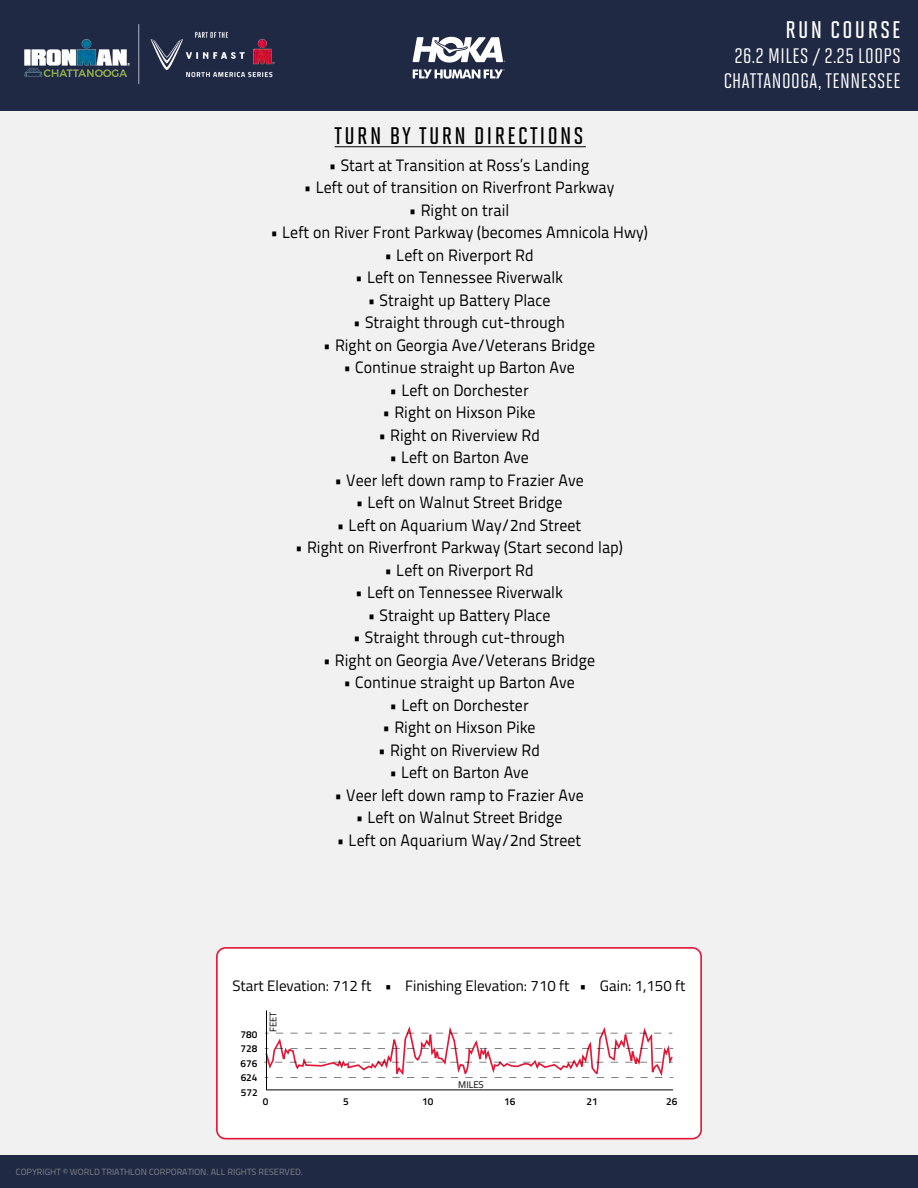
<style>
.page{position:relative;width:918px;height:1188px;background:#fff}
.page>*{position:absolute;margin:0;border:0;box-sizing:border-box;transform-origin:0 0}
.t1{font:600 24px "Solano Gothic MVB";letter-spacing:.1em;color:#000}
.t2{font:600 24px "Solano Gothic MVB";letter-spacing:.1em;color:#fff}
.t3{font:500 21px "Solano Gothic MVB";letter-spacing:.025em;color:#fff}
.t4{font:21px "Solano Gothic MVB Md Cap";letter-spacing:.025em;color:#fff}
.t5{font:16.5px "Titillium Text 22 L";color:#000;scale:.96 1}
.t6{font:15.15px "Titillium Web";color:#000}
.t7{font:600 10.05px "Titillium Web";color:#000}
.t8{font:9.6px "Titillium Web";color:#000}
.t9{font:9px "Titillium Text 22 L";color:#808285}
</style>
<div class="page">
<div style="left:0;top:97px;width:918px;height:1076px;background:#f1f1f2"></div>
<hr style="left:335px;top:146px;width:251px;height:1px;background:#000">
<div style="left:216px;top:947px;width:486px;height:193px;background:#fff"></div>
<svg style="left:264px;top:1020px;width:410px;height:136px"></svg>
<hr style="left:267px;top:1089px;width:406px;height:1px;background:#000">
<hr style="left:266px;top:1010px;width:1px;height:80px;background:#000">
<svg style="left:264px;top:1062px;width:398px;height:1px"></svg>
<svg style="left:276px;top:1048px;width:397px;height:1px"></svg>
<svg style="left:276px;top:1077px;width:397px;height:1px"></svg>
<svg style="left:276px;top:1033px;width:396px;height:1px"></svg>
<div style="left:0;top:0;width:918px;height:110px;background:#202944"></div>
<div style="left:0;top:1156px;width:918px;height:32px;background:#202944"></div>
<svg style="left:413px;top:37px;width:92px;height:26px"></svg>
<svg style="left:413px;top:69px;width:92px;height:10px"></svg>
<img style="left:24px;top:24px;width:251px;height:60px">
<h1 class="t1" style="left:335px;top:122px;width:250px">TURN BY TURN DIRECTIONS</h1>
<p class="t5" style="left:329px;top:153px;width:273px">• Start at Transition at Ross’s Landing</p>
<p class="t5" style="left:304px;top:175px;width:325px">• Left out of transition on Riverfront Parkway</p>
<p class="t5" style="left:409px;top:198px;width:106px">• Right on trail</p>
<p class="t5" style="left:270px;top:220px;width:395px">• Left on River Front Parkway (becomes Amnicola Hwy)</p>
<p class="t5" style="left:384px;top:243px;width:157px">• Left on Riverport Rd</p>
<p class="t5" style="left:355px;top:265px;width:218px">• Left on Tennessee Riverwalk</p>
<p class="t5" style="left:368px;top:288px;width:192px">• Straight up Battery Place</p>
<p class="t5" style="left:353px;top:310px;width:223px">• Straight through cut-through</p>
<p class="t5" style="left:323px;top:333px;width:285px">• Right on Georgia Ave/Veterans Bridge</p>
<p class="t5" style="left:343px;top:355px;width:243px">• Continue straight up Barton Ave</p>
<p class="t5" style="left:389px;top:378px;width:147px">• Left on Dorchester</p>
<p class="t5" style="left:382px;top:400px;width:161px">• Right on Hixson Pike</p>
<p class="t5" style="left:378px;top:423px;width:170px">• Right on Riverview Rd</p>
<p class="t5" style="left:389px;top:445px;width:147px">• Left on Barton Ave</p>
<p class="t5" style="left:334px;top:468px;width:261px">• Veer left down ramp to Frazier Ave</p>
<p class="t5" style="left:355px;top:490px;width:217px">• Left on Walnut Street Bridge</p>
<p class="t5" style="left:337px;top:513px;width:257px">• Left on Aquarium Way/2nd Street</p>
<p class="t5" style="left:295px;top:535px;width:343px">• Right on Riverfront Parkway (Start second lap)</p>
<p class="t5" style="left:384px;top:558px;width:157px">• Left on Riverport Rd</p>
<p class="t5" style="left:355px;top:580px;width:218px">• Left on Tennessee Riverwalk</p>
<p class="t5" style="left:367px;top:603px;width:192px">• Straight up Battery Place</p>
<p class="t5" style="left:353px;top:625px;width:223px">• Straight through cut-through</p>
<p class="t5" style="left:323px;top:648px;width:285px">• Right on Georgia Ave/Veterans Bridge</p>
<p class="t5" style="left:343px;top:670px;width:243px">• Continue straight up Barton Ave</p>
<p class="t5" style="left:389px;top:693px;width:147px">• Left on Dorchester</p>
<p class="t5" style="left:382px;top:715px;width:161px">• Right on Hixson Pike</p>
<p class="t5" style="left:378px;top:738px;width:170px">• Right on Riverview Rd</p>
<p class="t5" style="left:389px;top:760px;width:147px">• Left on Barton Ave</p>
<p class="t5" style="left:334px;top:783px;width:261px">• Veer left down ramp to Frazier Ave</p>
<p class="t5" style="left:355px;top:805px;width:217px">• Left on Walnut Street Bridge</p>
<p class="t5" style="left:337px;top:828px;width:257px">• Left on Aquarium Way/2nd Street</p>
<h1 class="t2" style="left:785px;top:16px;width:117px">RUN COURSE</h1>
<p class="t3" style="left:724px;top:69px;width:178px">CHATTANOOGA, TENNESSEE</p>
<p class="t4" style="left:734px;top:44px;width:168px">26.2 MILES / 2.25 LOOPS</p>
<p class="t6" style="left:233px;top:975px;width:454px">Start Elevation: 712 ft • Finishing Elevation: 710 ft • Gain: 1,150 ft</p>
<p class="t7" style="left:240px;top:1027px;width:18px">780</p>
<p class="t7" style="left:241px;top:1041px;width:18px">728</p>
<p class="t7" style="left:241px;top:1056px;width:18px">676</p>
<p class="t7" style="left:241px;top:1070px;width:18px">624</p>
<p class="t7" style="left:241px;top:1085px;width:18px">572</p>
<p class="t8" style="left:266px;top:1032px;width:22px;rotate:-90deg">FEET</p>
<p class="t8" style="left:458px;top:1078px;width:27px">MILES</p>
<p class="t7" style="left:263px;top:1094px;width:7px">0</p>
<p class="t7" style="left:343px;top:1094px;width:7px">5</p>
<p class="t7" style="left:422px;top:1094px;width:13px">10</p>
<p class="t7" style="left:504px;top:1094px;width:13px">16</p>
<p class="t7" style="left:586px;top:1094px;width:13px">21</p>
<p class="t7" style="left:666px;top:1094px;width:13px">26</p>
<p class="t9" style="left:16px;top:1165px;width:289px">COPYRIGHT © WORLD TRIATHLON CORPORATION. ALL RIGHTS RESERVED.</p>
</div>
